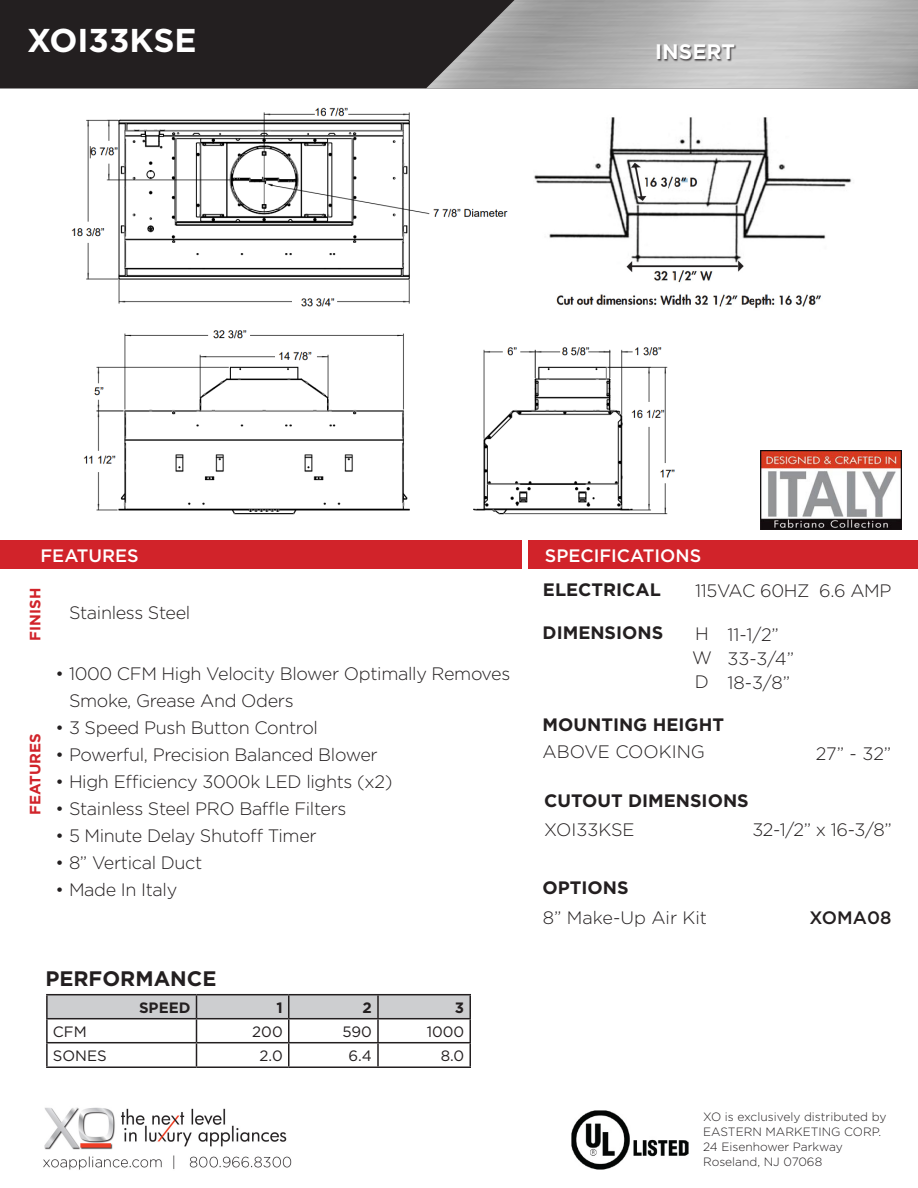
<style>
.page{position:relative;width:918px;height:1188px;background:#fff}
.page>*{position:absolute;margin:0;border:0;box-sizing:border-box;transform-origin:0 0}
.t1{font:700 33px "Gotham";color:#fff}
.t2{font:700 21px "Gotham";color:#231f20}
.t3{font:700 21px "Gotham";color:#fff}
.t4{font:300 18px/27px "Gotham";letter-spacing:-.02em;color:#231f20}
.t5{font:700 18px "Gotham";color:#231f20}
.t6{font:300 18px "Gotham";color:#231f20}
.t7{font:500 18px "Gotham";color:#fff}
.t8{font:500 18px "Gotham";color:#231f20}
.t9{font:15px "Gotham";color:#231f20}
.t10{font:700 15px "Gotham";color:#d1232a}
.t11{font:700 15px "Gotham";color:#231f20}
.t12{font:300 12px/15px "Gotham";color:#231f20}
</style>
<div class="page">
<div style="left:0;top:0;width:426px;height:88px;background:#231f20"></div>
<img style="left:426px;top:0;width:492px;height:88px">
<div style="left:657px;top:44px;width:80px;height:18px;background:#231f20;opacity:.75"></div>
<img style="left:760px;top:451px;width:142px;height:79px">
<img style="left:43px;top:1107px;width:249px;height:63px">
<img style="left:572px;top:1110px;width:117px;height:59px">
<div style="left:0;top:540px;width:522px;height:29px;background:#d1232a"></div>
<div style="left:528px;top:540px;width:390px;height:29px;background:#d1232a"></div>
<hr style="left:46px;top:994px;width:150px;height:1px;background:#231f20">
<hr style="left:46px;top:995px;width:2px;height:23px;background:#231f20">
<hr style="left:196px;top:994px;width:93px;height:1px;background:#231f20">
<hr style="left:289px;top:994px;width:89px;height:1px;background:#231f20">
<hr style="left:378px;top:994px;width:93px;height:1px;background:#231f20">
<hr style="left:46px;top:1018px;width:150px;height:1px;background:#231f20">
<hr style="left:46px;top:1019px;width:2px;height:23px;background:#231f20">
<hr style="left:46px;top:1042px;width:150px;height:1px;background:#231f20">
<hr style="left:46px;top:1043px;width:2px;height:23px;background:#231f20">
<svg style="left:47px;top:995px;width:424px;height:71px"></svg>
<hr style="left:46px;top:1066px;width:150px;height:2px;background:#231f20">
<hr style="left:196px;top:1066px;width:93px;height:2px;background:#231f20">
<hr style="left:289px;top:1066px;width:89px;height:2px;background:#231f20">
<hr style="left:378px;top:1066px;width:93px;height:2px;background:#231f20">
<img style="left:71px;top:107px;width:604px;height:408px">
<img style="left:533px;top:112px;width:319px;height:202px">
<p class="t1" style="left:27px;top:18px;width:171px">XOI33KSE</p>
<p class="t3" style="left:655px;top:38px;width:81px">INSERT</p>
<p class="t7" style="left:40px;top:543px;width:100px">FEATURES</p>
<p class="t7" style="left:545px;top:543px;width:158px">SPECIFICATIONS</p>
<p class="t10" style="left:25px;top:641px;width:54px;rotate:-90deg">FINISH</p>
<p class="t10" style="left:25px;top:815px;width:83px;rotate:-90deg">FEATURES</p>
<p class="t4" style="left:69px;top:599px;width:123px">Stainless Steel</p>
<p class="t4" style="left:69px;top:660px;width:443px;text-indent:-14px">• 1000 CFM High Velocity Blower Optimally Removes<br>Smoke, Grease And Oders</p>
<p class="t4" style="left:56px;top:714px;width:264px">• 3 Speed Push Button Control</p>
<p class="t4" style="left:56px;top:741px;width:324px">• Powerful, Precision Balanced Blower</p>
<p class="t4" style="left:56px;top:768px;width:339px">• High Efficiency 3000k LED lights (x2)</p>
<p class="t4" style="left:56px;top:795px;width:293px">• Stainless Steel PRO Baffle Filters</p>
<p class="t4" style="left:56px;top:822px;width:263px">• 5 Minute Delay Shutoff Timer</p>
<p class="t4" style="left:56px;top:849px;width:148px">• 8” Vertical Duct</p>
<p class="t4" style="left:56px;top:876px;width:123px">• Made In Italy</p>
<p class="t2" style="left:45px;top:964px;width:173px">PERFORMANCE</p>
<p class="t11" style="left:139px;top:997px;width:53px">SPEED</p>
<p class="t11" style="left:276px;top:997px;width:8px">1</p>
<p class="t11" style="left:363px;top:997px;width:11px">2</p>
<p class="t11" style="left:455px;top:997px;width:11px">3</p>
<p class="t9" style="left:53px;top:1022px;width:35px">CFM</p>
<p class="t9" style="left:252px;top:1022px;width:32px">200</p>
<p class="t9" style="left:342px;top:1022px;width:31px">590</p>
<p class="t9" style="left:427px;top:1022px;width:39px">1000</p>
<p class="t9" style="left:53px;top:1046px;width:55px">SONES</p>
<p class="t9" style="left:260px;top:1046px;width:25px">2.0</p>
<p class="t9" style="left:349px;top:1046px;width:25px">6.4</p>
<p class="t9" style="left:441px;top:1046px;width:25px">8.0</p>
<p class="t5" style="left:543px;top:578px;width:119px">ELECTRICAL</p>
<p class="t5" style="left:543px;top:621px;width:122px">DIMENSIONS</p>
<p class="t4" style="left:695px;top:576px;width:198px">115VAC 60HZ 6.6 AMP</p>
<p class="t4" style="left:695px;top:620px;width:15px">H</p>
<p class="t4" style="left:692px;top:644px;width:21px">W</p>
<p class="t4" style="left:695px;top:668px;width:16px">D</p>
<p class="t4" style="left:728px;top:620px;width:53px">11-1/2”</p>
<p class="t4" style="left:728px;top:644px;width:68px">33-3/4”</p>
<p class="t4" style="left:728px;top:668px;width:64px">18-3/8”</p>
<p class="t5" style="left:543px;top:712px;width:183px">MOUNTING HEIGHT</p>
<p class="t6" style="left:543px;top:740px;width:164px">ABOVE COOKING</p>
<p class="t5" style="left:544px;top:788px;width:206px">CUTOUT DIMENSIONS</p>
<p class="t4" style="left:816px;top:739px;width:77px">27” - 32”</p>
<p class="t6" style="left:544px;top:819px;width:92px">XOI33KSE</p>
<p class="t5" style="left:543px;top:876px;width:88px">OPTIONS</p>
<p class="t4" style="left:752px;top:816px;width:141px">32-1/2” x 16-3/8”</p>
<p class="t6" style="left:543px;top:906px;width:166px">8” Make-Up Air Kit</p>
<p class="t8" style="left:810px;top:905px;width:83px">XOMA08</p>
<p class="t12" style="left:703px;top:1109px;width:185px">XO is exclusively distributed by<br>EASTERN MARKETING CORP.</p>
<p class="t12" style="left:703px;top:1139px;width:141px">24 Eisenhower Parkway</p>
<p class="t12" style="left:703px;top:1154px;width:121px">Roseland, NJ 07068</p>
</div>
